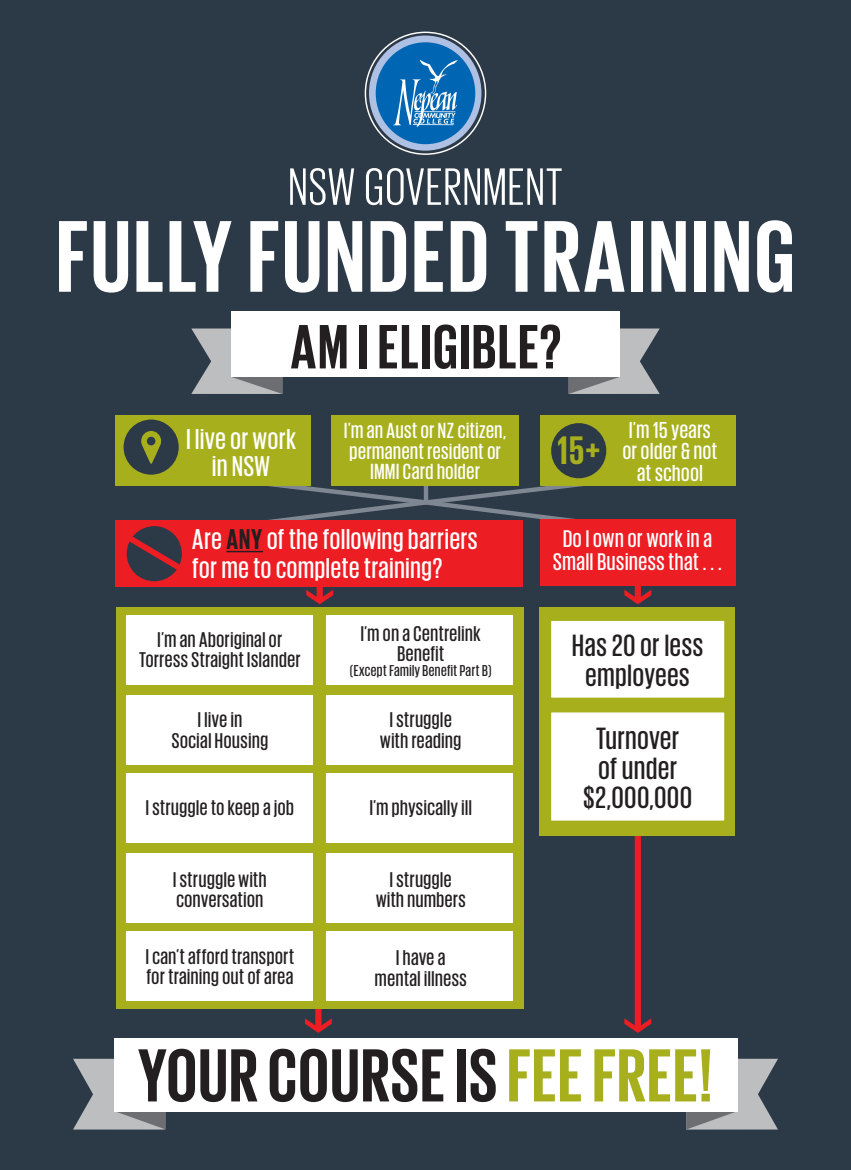
<style>
.page{position:relative;width:851px;height:1170px;background:#fff}
.page>*{position:absolute;margin:0;border:0;box-sizing:border-box;transform-origin:0 0}
.t1{font:700 104.1px "Giorgio Sans";letter-spacing:.03em;color:#fff}
.t2{font:700 76.8px "Giorgio Sans";letter-spacing:.02em;color:#231f20}
.t3{font:700 64.05px "Giorgio Sans";letter-spacing:.03em;color:#231f20}
.t4{font:53.7px "Giorgio Sans";letter-spacing:.03em;color:#fff}
.t5{font:700 40.65px "Giorgio Sans";color:#a7b01c}
.t6{font:500 31.5px/29.5px "Giorgio Sans";letter-spacing:.03em;color:#231f20;text-align:center}
.t7{font:500 29.4px/26.4px "Giorgio Sans";letter-spacing:.03em;color:#fff;text-align:center}
.t8{font:500 24.6px/22.6px "Giorgio Sans";letter-spacing:.03em;color:#fff;text-align:center}
.t9{font:500 23.7px/21.3px "Giorgio Sans";letter-spacing:.03em;color:#fff;text-align:center}
.t10{font:500 22.35px/20.5px "Giorgio Sans";letter-spacing:.03em;color:#fff;text-align:center}
.t11{font:500 21.9px/20.5px "Giorgio Sans";letter-spacing:.03em;color:#231f20;text-align:center}
.t12{font:500 16.2px "Giorgio Sans";letter-spacing:.03em;color:#231f20}
.s1{font-weight:700;color:#231f20}
.s2{color:#a7b01c}
</style>
<div class="page">
<hr style="left:850px;top:0;width:1px;height:746px;background:#d1d3d4">
<svg style="left:850px;top:346px;width:1px;height:823px"></svg>
<div style="left:0;top:0;width:850px;height:1169px;background:#2c3947"></div>
<svg style="left:191px;top:328px;width:91px;height:66px"></svg>
<svg style="left:568px;top:328px;width:91px;height:66px"></svg>
<div style="left:231px;top:311px;width:388px;height:66px;background:#fff"></div>
<svg style="left:211px;top:485px;width:428px;height:35px"></svg>
<div style="left:116px;top:415px;width:195px;height:70px;background:#a7b01c"></div>
<div style="left:123px;top:419px;width:56px;height:55px;background:#2c3947;border-radius:50%"></div>
<svg style="left:141px;top:431px;width:20px;height:32px"></svg>
<div style="left:331px;top:415px;width:188px;height:70px;background:#a7b01c"></div>
<div style="left:539px;top:415px;width:196px;height:70px;background:#a7b01c"></div>
<div style="left:551px;top:423px;width:55px;height:55px;background:#2c3947;border-radius:50%"></div>
<svg style="left:306px;top:586px;width:27px;height:18px"></svg>
<svg style="left:624px;top:835px;width:27px;height:197px"></svg>
<svg style="left:624px;top:586px;width:27px;height:18px"></svg>
<div style="left:116px;top:520px;width:407px;height:66px;background:#ed1d24"></div>
<hr style="left:226px;top:551px;width:37px;height:1px;background:#231f20">
<div style="left:127px;top:526px;width:55px;height:55px;background:#2c3947;border-radius:50%"></div>
<svg style="left:126px;top:528px;width:56px;height:48px"></svg>
<div style="left:539px;top:519px;width:196px;height:67px;background:#ed1d24"></div>
<svg style="left:305px;top:1009px;width:27px;height:23px"></svg>
<div style="left:539px;top:607px;width:196px;height:228px;background:#a7b01c"></div>
<div style="left:548px;top:709px;width:179px;height:114px;background:#fff;border:3px solid #a7b01c"></div>
<div style="left:548px;top:618px;width:179px;height:82px;background:#fff;border:3px solid #a7b01c"></div>
<div style="left:116px;top:607px;width:407px;height:402px;background:#a7b01c"></div>
<div style="left:326px;top:615px;width:187px;height:69px;background:#fff"></div>
<div style="left:126px;top:615px;width:187px;height:69px;background:#fff"></div>
<div style="left:326px;top:695px;width:187px;height:69px;background:#fff"></div>
<div style="left:126px;top:695px;width:187px;height:69px;background:#fff"></div>
<div style="left:326px;top:773px;width:187px;height:70px;background:#fff"></div>
<div style="left:126px;top:773px;width:187px;height:70px;background:#fff"></div>
<div style="left:326px;top:853px;width:187px;height:69px;background:#fff"></div>
<div style="left:126px;top:853px;width:187px;height:69px;background:#fff"></div>
<div style="left:326px;top:931px;width:187px;height:69px;background:#fff"></div>
<div style="left:126px;top:931px;width:187px;height:69px;background:#fff"></div>
<svg style="left:73px;top:1058px;width:93px;height:71px"></svg>
<svg style="left:686px;top:1058px;width:91px;height:71px"></svg>
<div style="left:114px;top:1037px;width:623px;height:74px;background:#fff"></div>
<div style="left:369px;top:36px;width:112px;height:115px;background:#aec0e3;border-radius:50%"></div>
<div style="left:375px;top:42px;width:100px;height:102px;background:#0066b3;border-radius:50%"></div>
<svg style="left:393px;top:60px;width:65px;height:67px"></svg>
<h3 class="t4" style="left:288px;top:161px;width:275px">NSW GOVERNMENT</h3>
<h1 class="t1" style="left:56px;top:204px;width:739px">FULLY FUNDED TRAINING</h1>
<h3 class="t3" style="left:290px;top:314px;width:272px">AM I ELIGIBLE?</h3>
<h3 class="t7" style="left:186px;top:425px;width:111px">I live or work in NSW</h3>
<p class="t10" style="left:344px;top:419px;width:164px">I’m an Aust or NZ citizen, permanent resident or<br>IMMI Card holder</p>
<p class="t9" style="left:622px;top:418px;width:96px">I’m 15 years or older &amp; not at school</p>
<h3 class="t5" style="left:557px;top:430px;width:44px">15+</h3>
<h3 class="t7" style="left:192px;top:523px;width:287px;line-height:29.4px;text-align:left">Are <span class="s1">ANY</span>of the following barriers for me to complete training?</h3>
<p class="t8" style="left:553px;top:527px;width:170px">Do I own or work in a<br>Small Business that . . .</p>
<p class="t11" style="left:139px;top:628px;width:163px">I’m an Aboriginal or<br>Torress Straight Islander</p>
<p class="t11" style="left:361px;top:622px;width:121px">I’m on a Centrelink<br>Benefit</p>
<p class="t12" style="left:350px;top:662px;width:143px">(Except Family Benefit Part B)</p>
<p class="t11" style="left:172px;top:709px;width:98px">I live in<br>Social Housing</p>
<p class="t11" style="left:380px;top:709px;width:82px">I struggle with reading</p>
<p class="t11" style="left:146px;top:796px;width:149px">I struggle to keep a job</p>
<p class="t11" style="left:369px;top:796px;width:104px">I’m physically ill</p>
<p class="t11" style="left:173px;top:868px;width:95px;text-align:left">I struggle with conversation</p>
<p class="t11" style="left:376px;top:868px;width:91px">I struggle with numbers</p>
<p class="t11" style="left:146px;top:945px;width:150px;text-align:left">I can’t afford transport for training out of area</p>
<p class="t11" style="left:375px;top:946px;width:93px">I have a mental illness</p>
<h3 class="t6" style="left:572px;top:630px;width:133px">Has 20 or less employees</h3>
<h3 class="t6" style="left:583px;top:723px;width:110px">Turnover of under $2,000,000</h3>
<h2 class="t2" style="left:138px;top:1036px;width:575px">YOUR COURSE IS <span class="s2">FEE FREE!</span></h2>
</div>
